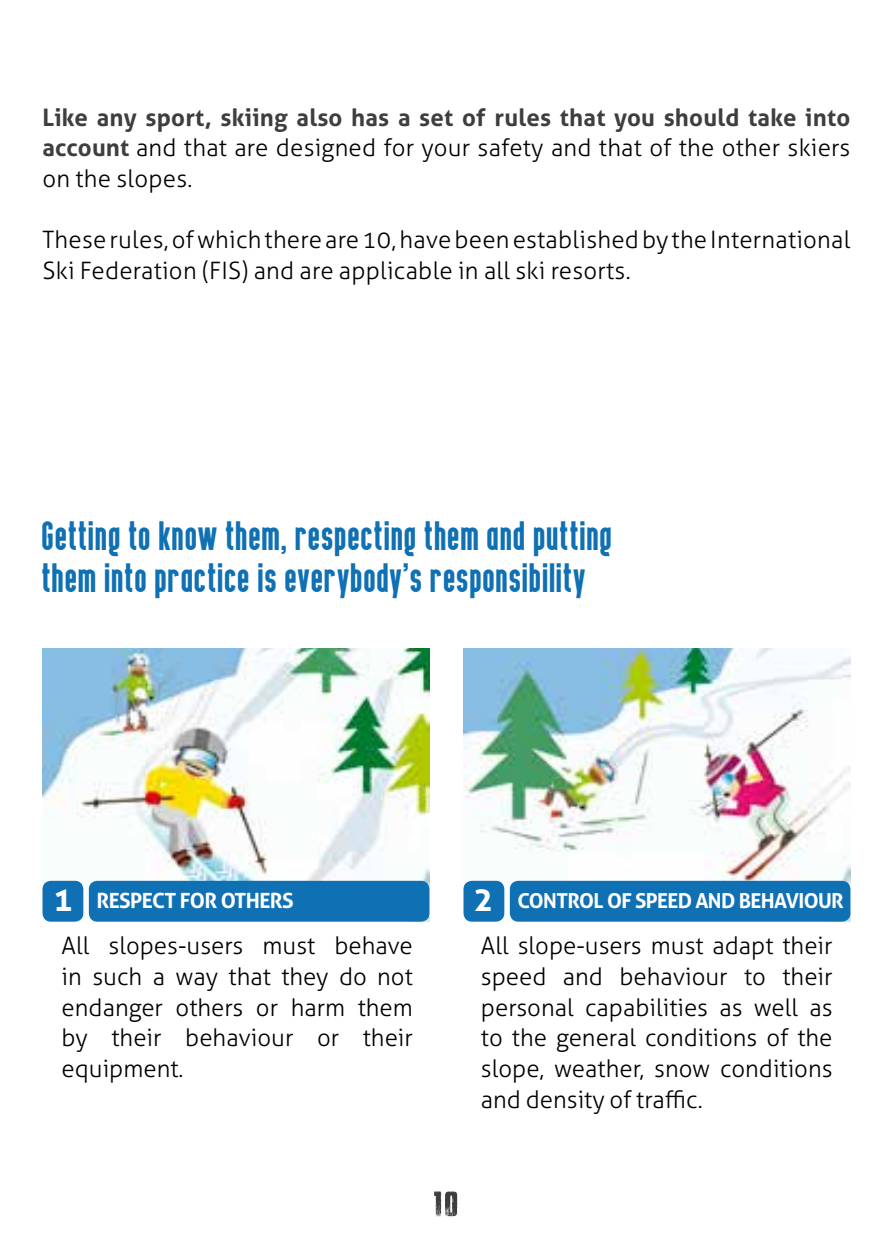
<style>
.page{position:relative;width:893px;height:1234px;background:#fff}
.page>*{position:absolute;margin:0;border:0;box-sizing:border-box;transform-origin:0 0}
.t1{font:42px/42px "Bold Testament";letter-spacing:.02em;color:#0f70b4}
.t2{font:300 24px/30.6px "Aller";letter-spacing:.01em;color:#000;text-align:justify}
.t3{font:700 21px "Aller";letter-spacing:-.03em;color:#fff}
.t4{font:700 20.7px "Aller";letter-spacing:-.03em;color:#fff}
.s1{font-weight:700;color:#3e3d40}
.s2{font-size:33px}
</style>
<div class="page">
<svg style="left:434px;top:1191px;width:23px;height:25px"></svg>
<img style="left:43px;top:648px;width:386px;height:273px">
<img style="left:463px;top:648px;width:387px;height:273px">
<div style="left:463px;top:880px;width:41px;height:41px;background:#0f70b4;border-radius:9px"></div>
<div style="left:510px;top:880px;width:340px;height:41px;background:#0f70b4;border-radius:9px"></div>
<div style="left:43px;top:880px;width:40px;height:41px;background:#0f70b4;border-radius:9px"></div>
<div style="left:89px;top:880px;width:340px;height:41px;background:#0f70b4;border-radius:9px"></div>
<p class="t2" style="left:43px;top:102px;width:809px"><span class="s1">Like any sport, skiing also has a set of rules that you should take into account</span> and that are designed for your safety and that of the other skiers on the slopes.</p>
<p class="t2" style="left:43px;top:224px;width:809px">These rules, of which there are 10, have been established by the International<br>Ski Federation (FIS) and are applicable in all ski resorts.</p>
<h1 class="t1" style="left:43px;top:514px;width:572px">Getting to know them, respecting them and putting them into practice is everybody’s responsibility</h1>
<p class="t3" style="left:53px;top:887px;width:242px"><span class="s2">1</span> RESPECT FOR OTHERS</p>
<p class="t4" style="left:474px;top:887px;width:372px"><span class="s2">2</span> CONTROL OF SPEED AND BEHAVIOUR</p>
<p class="t2" style="left:62px;top:930px;width:353px">All slopes-users must behave in such a way that they do not endanger others or harm them by their behaviour or their equipment.</p>
<p class="t2" style="left:481px;top:930px;width:353px">All slope-users must adapt their speed and behaviour to their personal capabilities as well as to the general conditions of the slope, weather, snow conditions and density of traffic.</p>
</div>
